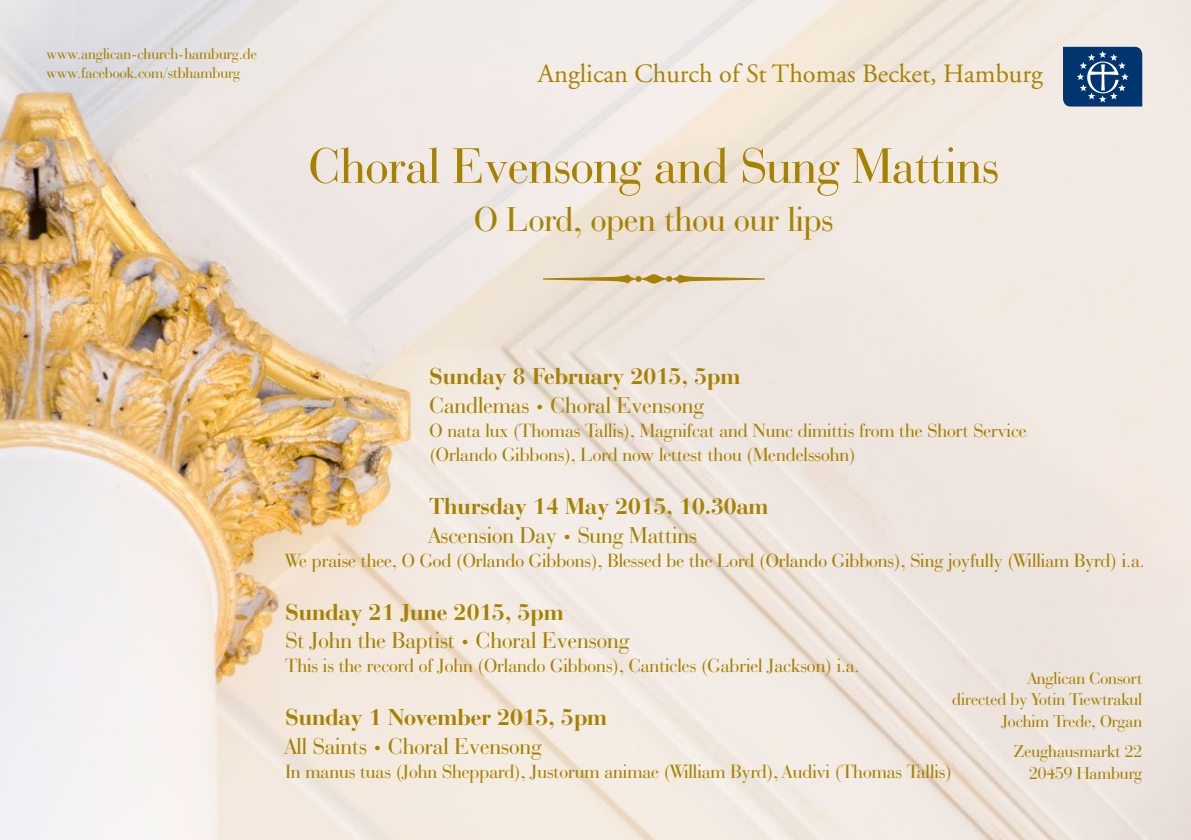
<style>
.page{position:relative;width:1191px;height:840px;background:#fff}
.page>*{position:absolute;margin:0;border:0;box-sizing:border-box;transform-origin:0 0}
.t1{font:52px "Bauer Bodoni BT";color:#a68200}
.t2{font:36px "Bauer Bodoni BT";color:#a68200}
.t3{font:26.4px "Adobe Garamond";color:#a68200}
.t4{font:700 24px/28.8px "Bauer Bodoni BT";color:#a68200}
.t5{font:24px/28.8px "Bauer Bodoni BT";color:#a68200}
.t6{font:20px/24px "Bauer Bodoni BT";color:#a68200}
.t7{font:18px/21.6px "Bauer Bodoni BT";color:#a68200;text-align:right}
.t8{font:16px/19.2px "Bauer Bodoni BT";color:#a68200}
.s1{font-weight:400}
.s2{font-weight:400;font-size:16px}
.s3{font-weight:700}
.s4{font-size:16px}
</style>
<div class="page">
<img style="left:0;top:0;width:1191px;height:839px">
<svg style="left:1063px;top:47px;width:79px;height:59px;background:#1f4d81"></svg>
<svg style="left:543px;top:274px;width:222px;height:9px;background:#ece1d8"></svg>
<p class="t8" style="left:46px;top:44px;width:212px">www.anglican-church-hamburg.de www.facebook.com/stbhamburg</p>
<h3 class="t3" style="left:538px;top:60px;width:506px">Anglican Church of St Thomas Becket, Hamburg</h3>
<h1 class="t1" style="left:309px;top:134px;width:691px">Choral Evensong and Sung Mattins</h1>
<h2 class="t2" style="left:474px;top:197px;width:361px">O Lord, open thou our lips</h2>
<p class="t4" style="left:429px;top:361px;width:312px">Sunday 8 February 2015, 5pm<br><span class="s1">Candlemas</span> <span class="s2">•</span> <span class="s1">Choral Evensong</span></p>
<p class="t6" style="left:429px;top:418px;width:598px">O nata lux (Thomas Tallis), Magnifcat and Nunc dimittis from the Short Service (Orlando Gibbons), Lord now lettest thou (Mendelssohn)</p>
<p class="t4" style="left:429px;top:490px;width:340px">Thursday 14 May 2015, 10.30am<br><span class="s1">Ascension Day</span> <span class="s2">•</span> <span class="s1">Sung Mattins</span></p>
<p class="t6" style="left:285px;top:547px;width:860px">We praise thee, O God (Orlando Gibbons), Blessed be the Lord (Orlando Gibbons), Sing joyfully (William Byrd) i.a.</p>
<p class="t5" style="left:285px;top:596px;width:345px"><span class="s3">Sunday 21 June 2015, 5pm<br></span>St John the Baptist <span class="s4">•</span> Choral Evensong</p>
<p class="t6" style="left:285px;top:653px;width:575px">This is the record of John (Orlando Gibbons), Canticles (Gabriel Jackson) i.a.</p>
<p class="t4" style="left:285px;top:701px;width:323px">Sunday 1 November 2015, 5pm<br><span class="s1">All Saints</span> <span class="s2">•</span> <span class="s1">Choral Evensong</span></p>
<p class="t6" style="left:285px;top:758px;width:668px">In manus tuas (John Sheppard), Justorum animae (William Byrd), Audivi (Thomas Tallis)</p>
<p class="t7" style="left:952px;top:666px;width:192px">Anglican Consort<br>directed by Yotin Tiewtrakul<br>Jochim Trede, Organ</p>
<p class="t7" style="left:1013px;top:739px;width:130px">Zeughausmarkt 22<br>20459 Hamburg</p>
</div>
